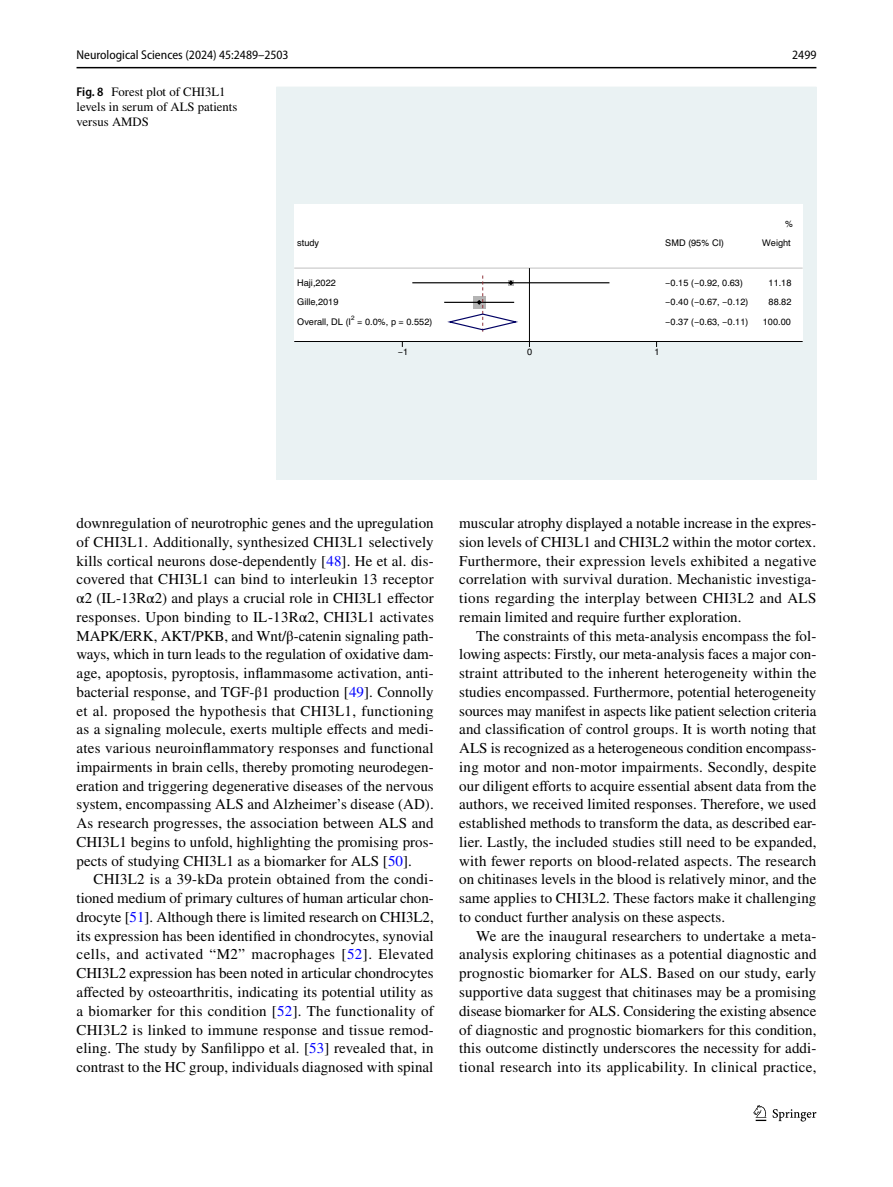
<style>
.page{position:relative;width:893px;height:1187px;background:#fff}
.page>*{position:absolute;margin:0;border:0;box-sizing:border-box;transform-origin:0 0}
.t1{font:15px/18.8px "STIX";letter-spacing:.005em;color:#000;text-align:justify}
.t2{font:12.75px/15px "STIX";color:#000}
.t3{font:semi-condensed 12.75px "Myriad Pro";color:#000}
.t4{font:9.15px "Helvetica 7";color:#000}
.t5{font:6.3px "Helvetica 7";color:#000}
.s1{font-family:"Myriad Pro";font-weight:600;font-stretch:semi-condensed}
.s2{color:#00f}
</style>
<div class="page">
<hr style="left:77px;top:67px;width:739px;height:1px;background:#000">
<svg style="left:753px;top:1105px;width:13px;height:15px"></svg>
<svg style="left:773px;top:1109px;width:43px;height:12px"></svg>
<div style="left:276px;top:87px;width:540px;height:392px;background:#eaf2f3"></div>
<div style="left:294px;top:204px;width:509px;height:137px;background:#fff"></div>
<hr style="left:294px;top:268px;width:509px;height:1px;background:#c0c0c0">
<hr style="left:412px;top:282px;width:197px;height:1px;background:#000">
<hr style="left:444px;top:302px;width:70px;height:1px;background:#000">
<hr style="left:529px;top:268px;width:1px;height:73px;background:#000">
<svg style="left:448px;top:275px;width:73px;height:57px"></svg>
<hr style="left:294px;top:341px;width:509px;height:1px;background:#000">
<p class="t3" style="left:77px;top:48px;width:214px">Neurological Sciences (2024) 45:2489–2503</p>
<p class="t3" style="left:792px;top:48px;width:26px">2499</p>
<p class="t2" style="left:77px;top:85px;width:162px"><span class="s1">Fig. 8</span> Forest plot of CHI3L1 levels in serum of ALS patients versus AMDS</p>
<p class="t4" style="left:785px;top:218px;width:10px">%</p>
<p class="t4" style="left:297px;top:237px;width:23px">study</p>
<p class="t4" style="left:665px;top:237px;width:60px">SMD (95% CI)</p>
<p class="t4" style="left:762px;top:237px;width:30px">Weight</p>
<p class="t4" style="left:297px;top:277px;width:40px">Haji,2022</p>
<p class="t4" style="left:665px;top:277px;width:79px">−0.15 (−0.92, 0.63)</p>
<p class="t4" style="left:769px;top:277px;width:24px">11.18</p>
<p class="t4" style="left:297px;top:296px;width:43px">Gille,2019</p>
<p class="t4" style="left:665px;top:296px;width:85px">−0.40 (−0.67, −0.12)</p>
<p class="t4" style="left:769px;top:296px;width:24px">88.82</p>
<p class="t4" style="left:297px;top:316px;width:55px">Overall, DL (I</p>
<p class="t5" style="left:351px;top:314px;width:5px">2</p>
<p class="t4" style="left:357px;top:316px;width:77px">= 0.0%, p = 0.552)</p>
<p class="t4" style="left:665px;top:316px;width:85px">−0.37 (−0.63, −0.11)</p>
<p class="t4" style="left:763px;top:316px;width:29px">100.00</p>
<p class="t4" style="left:398px;top:346px;width:12px">−1</p>
<p class="t4" style="left:527px;top:346px;width:7px">0</p>
<p class="t4" style="left:654px;top:346px;width:7px">1</p>
<p class="t1" style="left:77px;top:514px;width:359px">downregulation of neurotrophic genes and the upregulation of CHI3L1. Additionally, synthesized CHI3L1 selectively kills cortical neurons dose-dependently [<span class="s2">48</span>]. He et al. dis&shy;covered that CHI3L1 can bind to interleukin 13 receptor α2 (IL-13Rα2) and plays a crucial role in CHI3L1 effector responses. Upon binding to IL-13Rα2, CHI3L1 activates MAPK/ERK, AKT/PKB, and Wnt/β-catenin signaling path&shy;ways, which in turn leads to the regulation of oxidative dam&shy;age, apoptosis, pyroptosis, inflammasome activation, anti&shy;bacterial response, and TGF-β1 production [<span class="s2">49</span>]. Connolly et al. proposed the hypothesis that CHI3L1, functioning as a signaling molecule, exerts multiple effects and medi&shy;ates various neuroinflammatory responses and functional impairments in brain cells, thereby promoting neurodegen&shy;eration and triggering degenerative diseases of the nervous system, encompassing ALS and Alzheimer’s disease (AD).<br>As research progresses, the association between ALS and CHI3L1 begins to unfold, highlighting the promising pros&shy;pects of studying CHI3L1 as a biomarker for ALS [<span class="s2">50</span>].</p>
<p class="t1" style="left:77px;top:871px;width:359px;text-indent:17px">CHI3L2 is a 39-kDa protein obtained from the condi&shy;tioned medium of primary cultures of human articular chon&shy;drocyte [<span class="s2">51</span>]. Although there is limited research on CHI3L2, its expression has been identified in chondrocytes, synovial cells, and activated “M2” macrophages [<span class="s2">52</span>]. Elevated CHI3L2 expression has been noted in articular chondrocytes affected by osteoarthritis, indicating its potential utility as a biomarker for this condition [<span class="s2">52</span>]. The functionality of CHI3L2 is linked to immune response and tissue remod&shy;eling. The study by Sanfilippo et al. [<span class="s2">53</span>] revealed that, in contrast to the HC group, individuals diagnosed with spinal</p>
<p class="t1" style="left:459px;top:514px;width:359px">muscular atrophy displayed a notable increase in the expres&shy;sion levels of CHI3L1 and CHI3L2 within the motor cortex.<br>Furthermore, their expression levels exhibited a negative correlation with survival duration. Mechanistic investiga&shy;tions regarding the interplay between CHI3L2 and ALS remain limited and require further exploration.</p>
<p class="t1" style="left:459px;top:627px;width:359px;text-indent:17px">The constraints of this meta-analysis encompass the fol&shy;lowing aspects: Firstly, our meta-analysis faces a major con&shy;straint attributed to the inherent heterogeneity within the studies encompassed. Furthermore, potential heterogeneity sources may manifest in aspects like patient selection criteria and classification of control groups. It is worth noting that ALS is recognized as a heterogeneous condition encompass&shy;ing motor and non-motor impairments. Secondly, despite our diligent efforts to acquire essential absent data from the authors, we received limited responses. Therefore, we used established methods to transform the data, as described ear&shy;lier. Lastly, the included studies still need to be expanded, with fewer reports on blood-related aspects. The research on chitinases levels in the blood is relatively minor, and the same applies to CHI3L2. These factors make it challenging to conduct further analysis on these aspects.</p>
<p class="t1" style="left:459px;top:927px;width:359px;text-indent:17px">We are the inaugural researchers to undertake a meta&shy;analysis exploring chitinases as a potential diagnostic and prognostic biomarker for ALS. Based on our study, early supportive data suggest that chitinases may be a promising disease biomarker for ALS. Considering the existing absence of diagnostic and prognostic biomarkers for this condition, this outcome distinctly underscores the necessity for addi&shy;tional research into its applicability. In clinical practice,</p>
</div>
